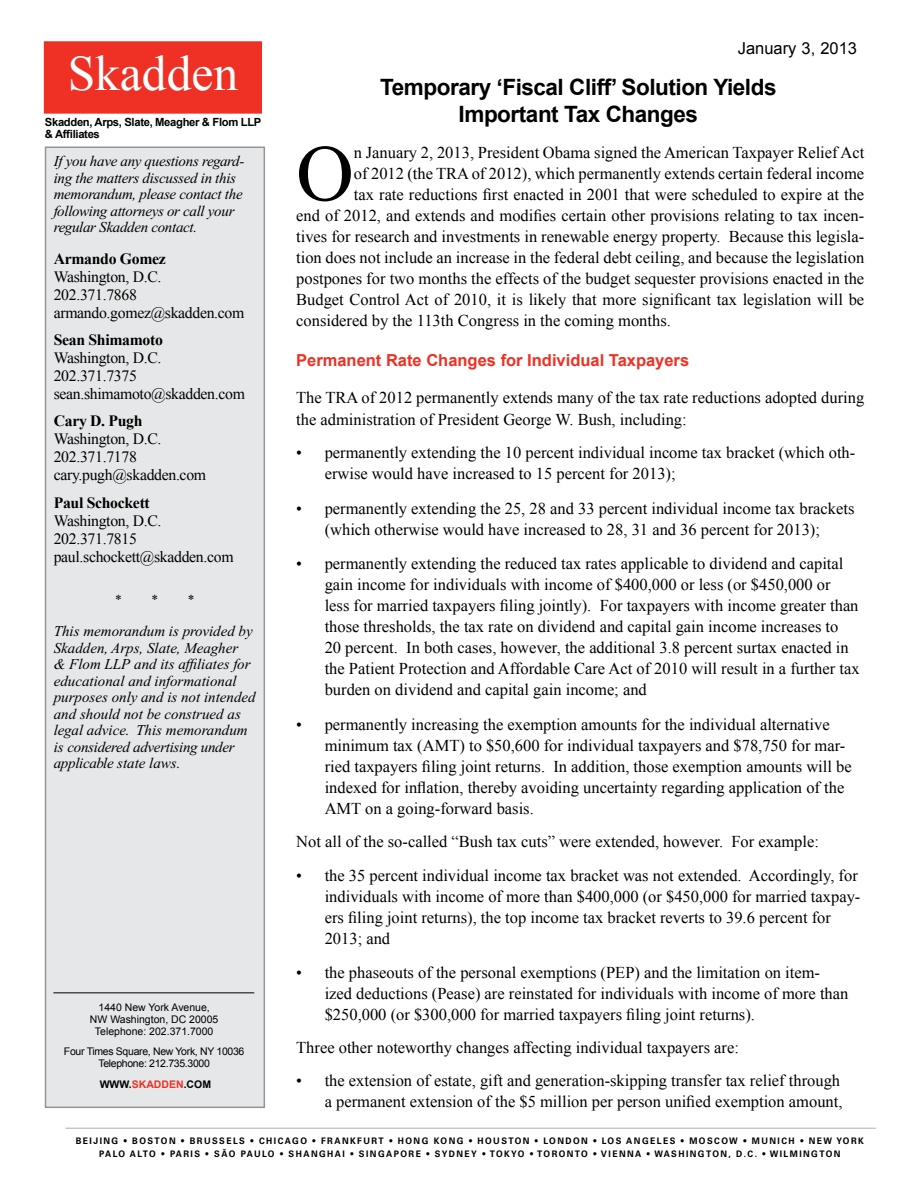
<style>
.page{position:relative;width:918px;height:1188px;background:#fff}
.page>*{position:absolute;margin:0;border:0;box-sizing:border-box;transform-origin:0 0}
.t1{font:79.95px "Times New Roman";color:#000}
.t2{font:49.5px "Times New Roman";color:#fff}
.t3{font:700 22.5px/27px "Arial";letter-spacing:-.02em;color:#000;text-align:center}
.t4{font:16.5px/21px "Times New Roman";color:#000}
.t5{font:700 16.5px "Arial";color:#ee3124}
.t6{font:16.5px "Arial";color:#000}
.t7{font:15.75px/18px "Times New Roman";letter-spacing:-.02em;color:#000}
.t8{font:700 15.75px "Times New Roman";letter-spacing:-.02em;color:#000}
.t9{font:italic 15px/16.5px "Times New Roman PS Std";color:#000}
.t10{font:italic 15px/16.5px "Times New Roman PS Std";letter-spacing:-.02em;color:#000}
.t11{font:13.5px "Times New Roman PS Std";color:#000}
.t12{font:700 11.25px/12px "Arial";letter-spacing:-.03em;color:#000}
.t13{font:10.5px/12px "Arial";color:#000;text-align:center}
.t14{font:10.5px/12px "Arial";letter-spacing:-.025em;color:#000;text-align:center}
.t15{font:700 10.5px "Arial";color:#000}
.t16{font:700 9px "Univers LT Std";letter-spacing:.17em;color:#000;scale:.95 1}
.t17{font:700 9px "Univers LT Std";letter-spacing:.125em;color:#000;scale:.95 1}
.s1{color:#ee3124}
</style>
<div class="page">
<div style="left:46px;top:147px;width:218px;height:960px;background:#e6e7e8"></div>
<div style="left:45px;top:147px;width:220px;height:961px;border:2px solid #939598"></div>
<hr style="left:53px;top:992px;width:201px;height:1px;background:#000">
<hr style="left:66px;top:1128px;width:810px;height:1px;background:#adafb2">
<div style="left:45px;top:42px;width:216px;height:71px;background:#ee3124"></div>
<div style="left:44px;top:41px;width:218px;height:73px;border:2px solid #ee3124"></div>
<h2 class="t2" style="left:68px;top:40px;width:172px">Skadden</h2>
<p class="t12" style="left:45px;top:117px;width:218px">Skadden, Arps, Slate, Meagher &amp; Flom LLP &amp; Affiliates</p>
<p class="t10" style="left:54px;top:153px;width:192px">If you have any questions regard&shy;ing the matters discussed in this memorandum, please contact the following attorneys or call your regular Skadden contact.</p>
<p class="t8" style="left:54px;top:247px;width:114px">Armando Gomez</p>
<p class="t7" style="left:54px;top:267px;width:192px">Washington, D.C.<br>202.371.7868 armando.gomez@skadden.com</p>
<p class="t8" style="left:54px;top:328px;width:111px">Sean Shimamoto</p>
<p class="t7" style="left:54px;top:348px;width:193px">Washington, D.C.<br>202.371.7375 sean.shimamoto@skadden.com</p>
<p class="t8" style="left:54px;top:409px;width:90px">Cary D. Pugh</p>
<p class="t7" style="left:54px;top:429px;width:154px">Washington, D.C.<br>202.371.7178 cary.pugh@skadden.com</p>
<p class="t8" style="left:54px;top:492px;width:98px">Paul Schockett</p>
<p class="t7" style="left:54px;top:512px;width:181px">Washington, D.C.<br>202.371.7815 paul.schockett@skadden.com</p>
<p class="t11" style="left:115px;top:592px;width:45px">* *</p>
<p class="t11" style="left:188px;top:592px;width:8px">*</p>
<p class="t9" style="left:54px;top:623px;width:203px">This memorandum is provided by<br>Skadden, Arps, Slate, Meagher<br>&amp; Flom LLP and its affiliates for educational and informational purposes only and is not intended and should not be construed as legal advice. This memorandum is considered advertising under applicable state laws.</p>
<p class="t13" style="left:90px;top:1001px;width:130px">1440 New York Avenue,<br>NW Washington, DC 20005<br>Telephone: 202.371.7000</p>
<p class="t14" style="left:64px;top:1045px;width:182px">Four Times Square, New York, NY 10036<br>Telephone: 212.735.3000</p>
<p class="t15" style="left:100px;top:1077px;width:113px">WWW.<span class="s1">SKADDEN</span>.COM</p>
<p class="t6" style="left:738px;top:37px;width:121px">January 3, 2013</p>
<h3 class="t3" style="left:380px;top:74px;width:398px">Temporary ‘Fiscal Cliff’ Solution Yields<br>Important Tax Changes</h3>
<h1 class="t1" style="left:296px;top:120px;width:59px">O</h1>
<p class="t4" style="left:354px;top:142px;width:512px">n January 2, 2013, President Obama signed the American Taxpayer Relief Act</p>
<p class="t4" style="left:354px;top:163px;width:512px">of 2012 (the TRA of 2012), which permanently extends certain federal income</p>
<p class="t4" style="left:354px;top:184px;width:512px">tax rate reductions first enacted in 2001 that were scheduled to expire at the</p>
<p class="t4" style="left:296px;top:205px;width:570px">end of 2012, and extends and modifies certain other provisions relating to tax incen-</p>
<p class="t4" style="left:296px;top:226px;width:570px">tives for research and investments in renewable energy property. Because this legisla-</p>
<p class="t4" style="left:296px;top:247px;width:570px">tion does not include an increase in the federal debt ceiling, and because the legislation</p>
<p class="t4" style="left:296px;top:268px;width:570px">postpones for two months the effects of the budget sequester provisions enacted in the</p>
<p class="t4" style="left:296px;top:289px;width:570px">Budget Control Act of 2010, it is likely that more significant tax legislation will be</p>
<p class="t4" style="left:296px;top:310px;width:376px">considered by the 113th Congress in the coming months.</p>
<p class="t5" style="left:296px;top:349px;width:395px">Permanent Rate Changes for Individual Taxpayers</p>
<p class="t4" style="left:296px;top:387px;width:570px;line-height:21.6px">The TRA of 2012 permanently extends many of the tax rate reductions adopted during the administration of President George W. Bush, including:</p>
<p class="t4" style="left:325px;top:442px;width:532px;text-indent:-28px">• permanently extending the 10 percent individual income tax bracket (which oth&shy;erwise would have increased to 15 percent for 2013);</p>
<p class="t4" style="left:296px;top:497px;width:560px;text-align:center">• permanently extending the 25, 28 and 33 percent individual income tax brackets (which otherwise would have increased to 28, 31 and 36 percent for 2013);</p>
<p class="t4" style="left:325px;top:553px;width:536px;text-indent:-28px">• permanently extending the reduced tax rates applicable to dividend and capital gain income for individuals with income of $400,000 or less (or $450,000 or<br>less for married taxpayers filing jointly). For taxpayers with income greater than those thresholds, the tax rate on dividend and capital gain income increases to<br>20 percent. In both cases, however, the additional 3.8 percent surtax enacted in the Patient Protection and Affordable Care Act of 2010 will result in a further tax burden on dividend and capital gain income; and</p>
<p class="t4" style="left:325px;top:713px;width:529px;text-indent:-28px">• permanently increasing the exemption amounts for the individual alternative minimum tax (AMT) to $50,600 for individual taxpayers and $78,750 for mar&shy;ried taxpayers filing joint returns. In addition, those exemption amounts will be indexed for inflation, thereby avoiding uncertainty regarding application of the AMT on a going-forward basis.</p>
<p class="t4" style="left:296px;top:831px;width:524px">Not all of the so-called “Bush tax cuts” were extended, however. For example:</p>
<p class="t4" style="left:325px;top:864px;width:537px;text-indent:-28px">• the 35 percent individual income tax bracket was not extended. Accordingly, for individuals with income of more than $400,000 (or $450,000 for married taxpay&shy;ers filing joint returns), the top income tax bracket reverts to 39.6 percent for 2013; and</p>
<p class="t4" style="left:325px;top:962px;width:525px;text-indent:-28px">• the phaseouts of the personal exemptions (PEP) and the limitation on item&shy;ized deductions (Pease) are reinstated for individuals with income of more than $250,000 (or $300,000 for married taxpayers filing joint returns).</p>
<p class="t4" style="left:296px;top:1037px;width:444px">Three other noteworthy changes affecting individual taxpayers are:</p>
<p class="t4" style="left:296px;top:1070px;width:548px;text-align:right">• the extension of estate, gift and generation-skipping transfer tax relief through a permanent extension of the $5 million per person unified exemption amount,</p>
<p class="t16" style="left:76px;top:1136px;width:237px">BEIJING • BOSTON • BRUSSELS • CHI CAGO</p>
<p class="t16" style="left:313px;top:1136px;width:480px">• FRANKFURT • HONG KONG • HOUSTON • LONDON • LOS ANGELES • MOSCOW • MUNI</p>
<p class="t16" style="left:781px;top:1136px;width:88px">CH • N EW YORK</p>
<p class="t17" style="left:99px;top:1149px;width:208px">PALO ALTO • PA RIS • SÃO PAULO • SHA</p>
<p class="t16" style="left:311px;top:1149px;width:58px">NGHA I • SING</p>
<p class="t16" style="left:386px;top:1149px;width:16px">APORE</p>
<p class="t16" style="left:426px;top:1149px;width:437px">• SY DNEY • TOKYO • TORONTO • VIENNA • WA SH INGTON, D.C. • WILM INGTON</p>
</div>
